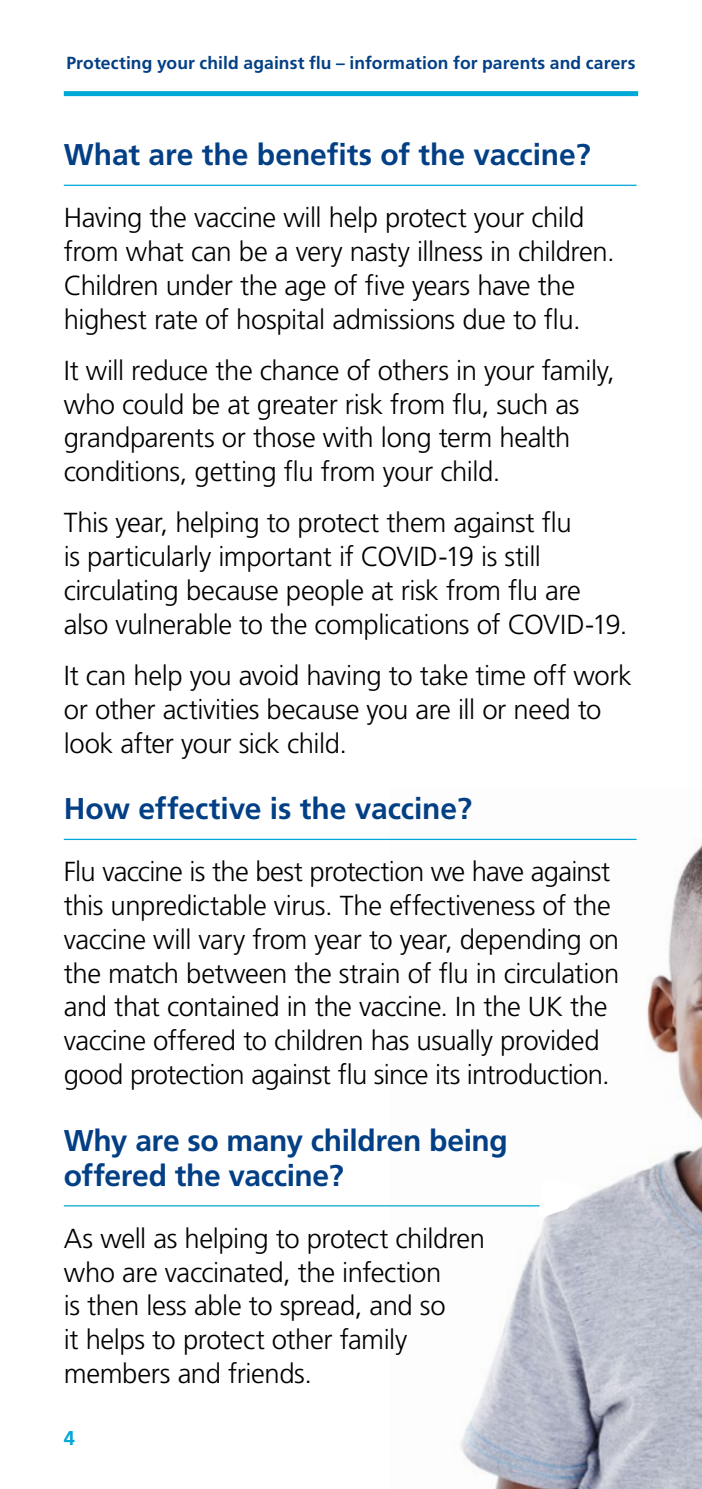
<style>
.page{position:relative;width:702px;height:1489px;background:#fff}
.page>*{position:absolute;margin:0;border:0;box-sizing:border-box;transform-origin:0 0}
.Header_01{font:700 30px/35px "Frutiger";letter-spacing:-.005em;color:#033f85}
.Body{font:300 27.5px/33.8px "Frutiger";letter-spacing:-.02em;color:#000}
.t1{font:700 20px "Frutiger";color:#00a8d7}
.t2{font:700 17.5px "Frutiger";letter-spacing:.005em;color:#033f85}
</style>
<div class="page">
<div style="left:64px;top:91px;width:574px;height:5px;background:#00a8d7"></div>
<img style="left:390px;top:838px;width:312px;height:650px">
<hr style="left:64px;top:185px;width:572px;height:1px;background:#00a8d7">
<hr style="left:64px;top:838px;width:572px;height:2px;background:#00a8d7">
<hr style="left:64px;top:1205px;width:500px;height:1px;background:#00a8d7">
<svg style="left:538px;top:1176px;width:48px;height:42px"></svg>
<p class="t2" style="left:66px;top:52px;width:570px">Protecting your child against flu – information for parents and carers</p>
<p class="Header_01" style="left:64px;top:137px;width:528px">What are the benefits of the vaccine?</p>
<p class="Body" style="left:64px;top:201px;width:552px">Having the vaccine will help protect your child from what can be a very nasty illness in children.<br>Children under the age of five years have the highest rate of hospital admissions due to flu.</p>
<p class="Body" style="left:64px;top:354px;width:552px">It will reduce the chance of others in your family, who could be at greater risk from flu, such as grandparents or those with long term health conditions, getting flu from your child.</p>
<p class="Body" style="left:64px;top:506px;width:565px">This year, helping to protect them against flu<br>is particularly important if COVID-19 is still circulating because people at risk from flu are also vulnerable to the complications of COVID-19.</p>
<p class="Body" style="left:64px;top:659px;width:569px">It can help you avoid having to take time off work or other activities because you are ill or need to look after your sick child.</p>
<p class="Header_01" style="left:64px;top:791px;width:409px">How effective is the vaccine?</p>
<p class="Body" style="left:64px;top:855px;width:557px">Flu vaccine is the best protection we have against this unpredictable virus. The effectiveness of the vaccine will vary from year to year, depending on the match between the strain of flu in circulation and that contained in the vaccine. In the UK the vaccine offered to children has usually provided good protection against flu since its introduction.</p>
<p class="Header_01" style="left:64px;top:1122px;width:445px">Why are so many children being offered the vaccine?</p>
<p class="Body" style="left:64px;top:1221px;width:423px">As well as helping to protect children who are vaccinated, the infection<br>is then less able to spread, and so<br>it helps to protect other family members and friends.</p>
<p class="t1" style="left:64px;top:1425px;width:13px">4</p>
</div>
